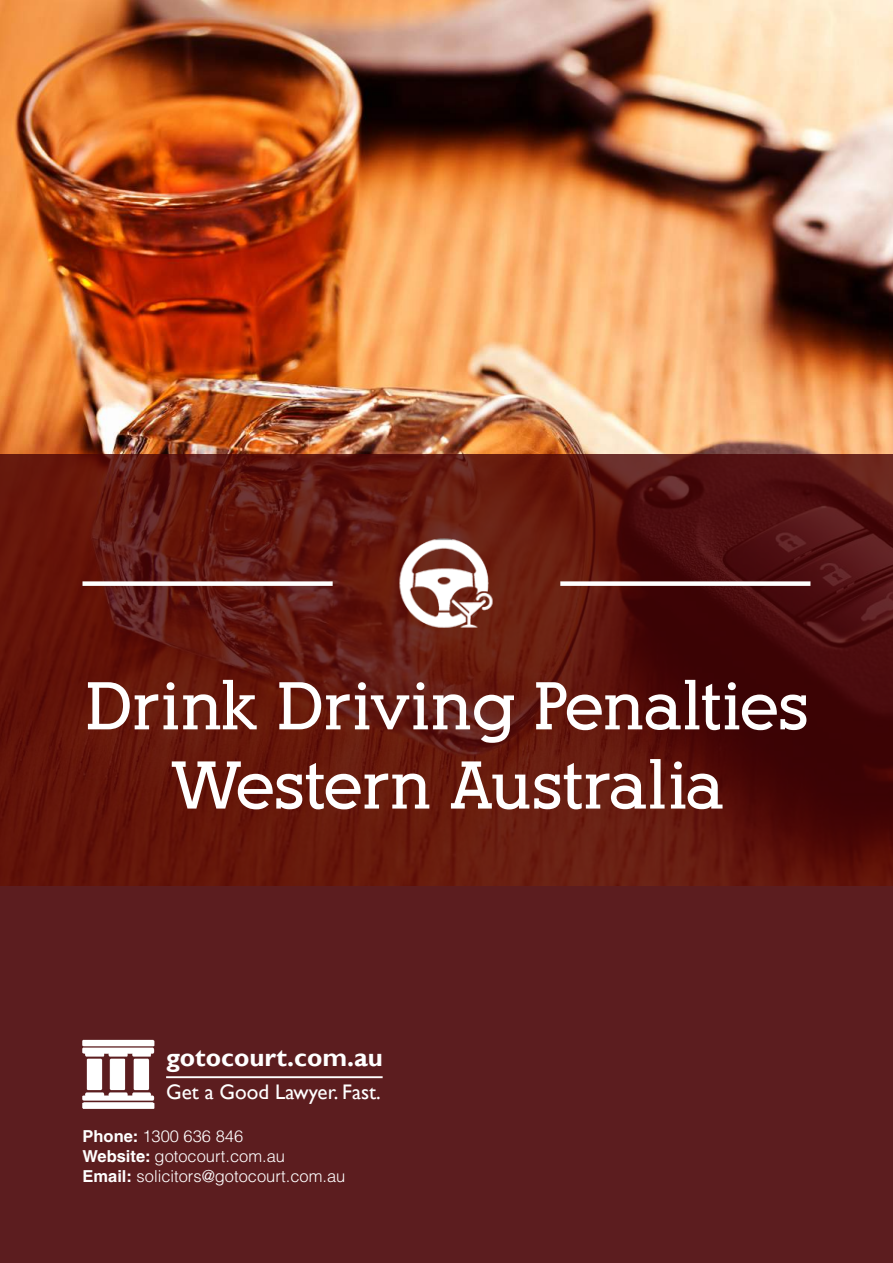
<style>
.page{position:relative;width:893px;height:1263px;background:#fff}
.page>*{position:absolute;margin:0;border:0;box-sizing:border-box;transform-origin:0 0}
.t1{font:700 66px/79.2px "Alexandria FLF";color:#fff;text-align:center}
.t2{font:700 25.8px "Gill Sans";color:#fff}
.t3{font:21.15px "Gill Sans";color:#fff}
.t4{font:300 16.5px/19.8px "Helvetica";color:#fff}
.s1{font-weight:700}
</style>
<div class="page">
<img style="left:0;top:0;width:893px;height:455px">
<svg style="left:0;top:455px;width:893px;height:431px;background:#5c140d"></svg>
<div style="left:0;top:886px;width:893px;height:377px;background:#5c1d1f"></div>
<img style="left:82px;top:1039px;width:73px;height:70px">
<hr style="left:166px;top:1076px;width:217px;height:2px;background:#fff">
<img style="left:377px;top:514px;width:139px;height:139px">
<div style="left:560px;top:581px;width:250px;height:5px;background:#fff"></div>
<div style="left:82px;top:581px;width:251px;height:5px;background:#fff"></div>
<h1 class="t1" style="left:85px;top:667px;width:724px">Drink Driving Penalties<br>Western Australia</h1>
<h2 class="t2" style="left:166px;top:1042px;width:218px">gotocourt.com.au</h2>
<p class="t3" style="left:166px;top:1080px;width:216px">Get a Good Lawyer. Fast.</p>
<p class="t4" style="left:82px;top:1126px;width:264px"><span class="s1">Phone:</span> 1300 636 846<br><span class="s1">Website:</span> gotocourt.com.au<br><span class="s1">Email:</span> solicitors@gotocourt.com.au</p>
</div>
